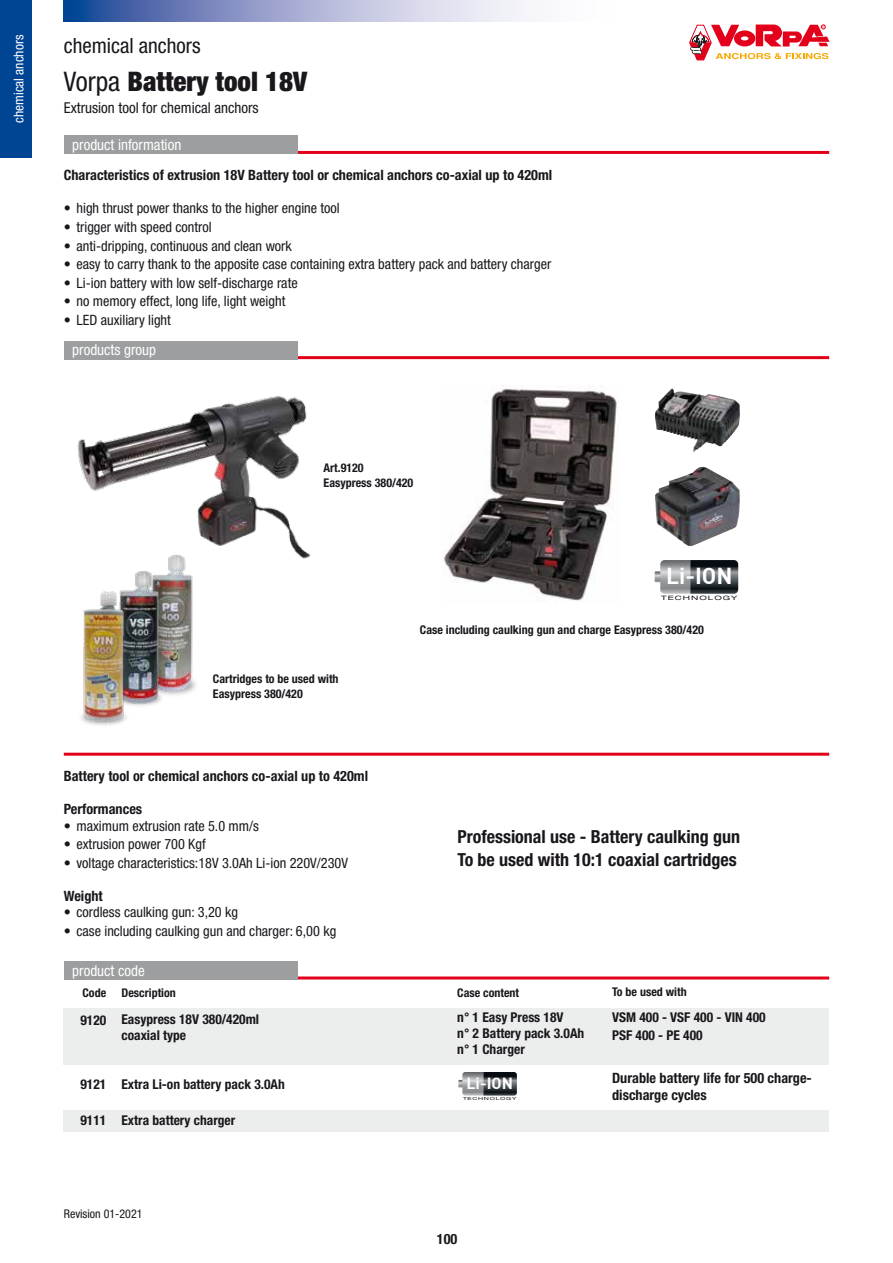
<style>
.page{position:relative;width:893px;height:1263px;background:#fff}
.page>*{position:absolute;margin:0;border:0;box-sizing:border-box;transform-origin:0 0}
.t1{font:900 condensed 27px "Helvetica Neue LT Std";color:#1a171c}
.t2{font:700 22.65px "DIN";color:#fff}
.t3{font:condensed 21px "Helvetica Neue LT Std";color:#1a171c}
.t4{font:700 condensed 18px/22.5px "Helvetica Neue LT Std";color:#1a171c}
.t5{font:700 15.75px "DIN";color:#fff}
.t6{font:condensed 15px "Helvetica Neue LT Std";color:#fff}
.t7{font:condensed 15px "Helvetica Neue LT Std";color:#1a171c}
.t8{font:condensed 14.25px "Helvetica Neue LT Std";color:#1a171c}
.t9{font:700 condensed 14.25px/16.5px "Helvetica Neue LT Std";color:#1a171c}
.t10{font:700 condensed 13.5px/16px "Helvetica Neue LT Std";color:#1a171c}
.t11{font:condensed 13.5px "Helvetica Neue LT Std";color:#fff}
.t12{font:700 condensed 12px/15px "Helvetica Neue LT Std";color:#1a171c}
.t13{font:condensed 12px "Helvetica Neue LT Std";color:#1a171c}
.t14{font:expanded 6px "Helvetica Neue";letter-spacing:.12em;color:#1a171c;scale:1.42 1}
.t15{font:expanded 4.2px "Helvetica Neue";letter-spacing:.12em;color:#1a171c;scale:1.42 1}
.s1{font-weight:400}
</style>
<div class="page">
<svg style="left:64px;top:0;width:463px;height:21px;background:#9aa6ce"></svg>
<div style="left:0;top:0;width:32px;height:158px;background:#004494"></div>
<hr style="left:298px;top:151px;width:531px;height:3px;background:#e2001a">
<svg style="left:689px;top:24px;width:140px;height:36px"></svg>
<div style="left:64px;top:136px;width:234px;height:18px;background:#9c9e9f"></div>
<div style="left:64px;top:1008px;width:765px;height:57px;background:#eceded"></div>
<div style="left:64px;top:1110px;width:765px;height:22px;background:#eceded"></div>
<hr style="left:297px;top:976px;width:532px;height:3px;background:#e2001a">
<hr style="left:64px;top:753px;width:765px;height:3px;background:#e2001a">
<hr style="left:298px;top:356px;width:531px;height:3px;background:#e2001a">
<div style="left:64px;top:961px;width:234px;height:18px;background:#9c9e9f"></div>
<div style="left:64px;top:341px;width:234px;height:18px;background:#9c9e9f"></div>
<svg style="left:458px;top:1072px;width:59px;height:23px"></svg>
<img style="left:77px;top:396px;width:234px;height:163px">
<img style="left:443px;top:386px;width:177px;height:215px">
<img style="left:655px;top:467px;width:85px;height:79px">
<img style="left:655px;top:388px;width:81px;height:64px">
<img style="left:144px;top:550px;width:57px;height:145px">
<img style="left:129px;top:568px;width:39px;height:138px">
<img style="left:81px;top:590px;width:48px;height:135px">
<svg style="left:655px;top:560px;width:83px;height:34px;background:#6c7073"></svg>
<p class="t11" style="left:11px;top:123px;width:89px;rotate:-90deg">chemical anchors</p>
<h3 class="t3" style="left:64px;top:34px;width:138px">chemical anchors</h3>
<h1 class="t1" style="left:64px;top:65px;width:245px"><span class="s1">Vorpa</span> Battery tool 18V</h1>
<p class="t7" style="left:64px;top:99px;width:196px">Extrusion tool for chemical anchors</p>
<p class="t6" style="left:72px;top:136px;width:110px">product information</p>
<p class="t9" style="left:64px;top:167px;width:490px">Characteristics of extrusion 18V Battery tool or chemical anchors co-axial up to 420ml</p>
<p class="t8" style="left:64px;top:200px;width:278px">• high thrust power thanks to the higher engine tool</p>
<p class="t8" style="left:64px;top:219px;width:149px">• trigger with speed control</p>
<p class="t8" style="left:64px;top:237px;width:229px">• anti-dripping, continuous and clean work</p>
<p class="t8" style="left:64px;top:256px;width:489px">• easy to carry thank to the apposite case containing extra battery pack and battery charger</p>
<p class="t8" style="left:64px;top:274px;width:235px">• Li-ion battery with low self-discharge rate</p>
<p class="t8" style="left:64px;top:293px;width:223px">• no memory effect, long life, light weight</p>
<p class="t8" style="left:64px;top:312px;width:109px">• LED auxiliary light</p>
<p class="t6" style="left:72px;top:341px;width:85px">products group</p>
<p class="t12" style="left:324px;top:460px;width:91px">Art.9120<br>Easypress 380/420</p>
<h2 class="t2" style="left:666px;top:561px;width:68px">Li-ION</h2>
<p class="t14" style="left:661px;top:594px;width:55px">TECHNOLOGY</p>
<p class="t12" style="left:213px;top:671px;width:127px">Cartridges to be used with<br>Easypress 380/420</p>
<p class="t12" style="left:420px;top:622px;width:285px">Case including caulking gun and charge Easypress 380/420</p>
<p class="t9" style="left:64px;top:768px;width:306px">Battery tool or chemical anchors co-axial up to 420ml</p>
<p class="t9" style="left:64px;top:801px;width:80px">Performances</p>
<p class="t8" style="left:64px;top:817px;width:197px">• maximum extrusion rate 5.0 mm/s</p>
<p class="t8" style="left:64px;top:836px;width:143px">• extrusion power 700 Kgf</p>
<p class="t8" style="left:64px;top:854px;width:286px">• voltage characteristics:18V 3.0Ah Li-ion 220V/230V</p>
<p class="t9" style="left:64px;top:887px;width:41px">Weight</p>
<p class="t8" style="left:64px;top:904px;width:176px">• cordless caulking gun: 3,20 kg</p>
<p class="t8" style="left:64px;top:923px;width:274px">• case including caulking gun and charger: 6,00 kg</p>
<p class="t6" style="left:72px;top:962px;width:74px">product code</p>
<p class="t4" style="left:457px;top:825px;width:284px">Professional use - Battery caulking gun<br>To be used with 10:1 coaxial cartridges</p>
<p class="t12" style="left:83px;top:985px;width:25px">Code</p>
<p class="t10" style="left:80px;top:1012px;width:27px">9120</p>
<p class="t10" style="left:80px;top:1076px;width:27px">9121</p>
<p class="t10" style="left:80px;top:1112px;width:27px">9111</p>
<p class="t12" style="left:121px;top:985px;width:56px">Description</p>
<p class="t12" style="left:457px;top:985px;width:63px">Case content</p>
<p class="t12" style="left:612px;top:984px;width:76px">To be used with</p>
<p class="t10" style="left:612px;top:1008px;width:155px;line-height:18px">VSM 400 - VSF 400 - VIN 400<br>PSF 400 - PE 400</p>
<p class="t10" style="left:457px;top:1009px;width:129px">n° 1 Easy Press 18V<br>n° 2 Battery pack 3.0Ah n° 1 Charger</p>
<p class="t5" style="left:467px;top:1073px;width:48px">Li-ION</p>
<p class="t15" style="left:463px;top:1096px;width:39px">TECHNOLOGY</p>
<p class="t10" style="left:121px;top:1011px;width:139px;line-height:15.6px">Easypress 18V 380/420ml coaxial type</p>
<p class="t10" style="left:121px;top:1076px;width:165px">Extra Li-on battery pack 3.0Ah</p>
<p class="t10" style="left:121px;top:1112px;width:115px">Extra battery charger</p>
<p class="t9" style="left:612px;top:1069px;width:201px">Durable battery life for 500 charge&shy;discharge cycles</p>
<p class="t13" style="left:64px;top:1207px;width:80px">Revision 01-2021</p>
<p class="t9" style="left:437px;top:1230px;width:22px">100</p>
</div>
